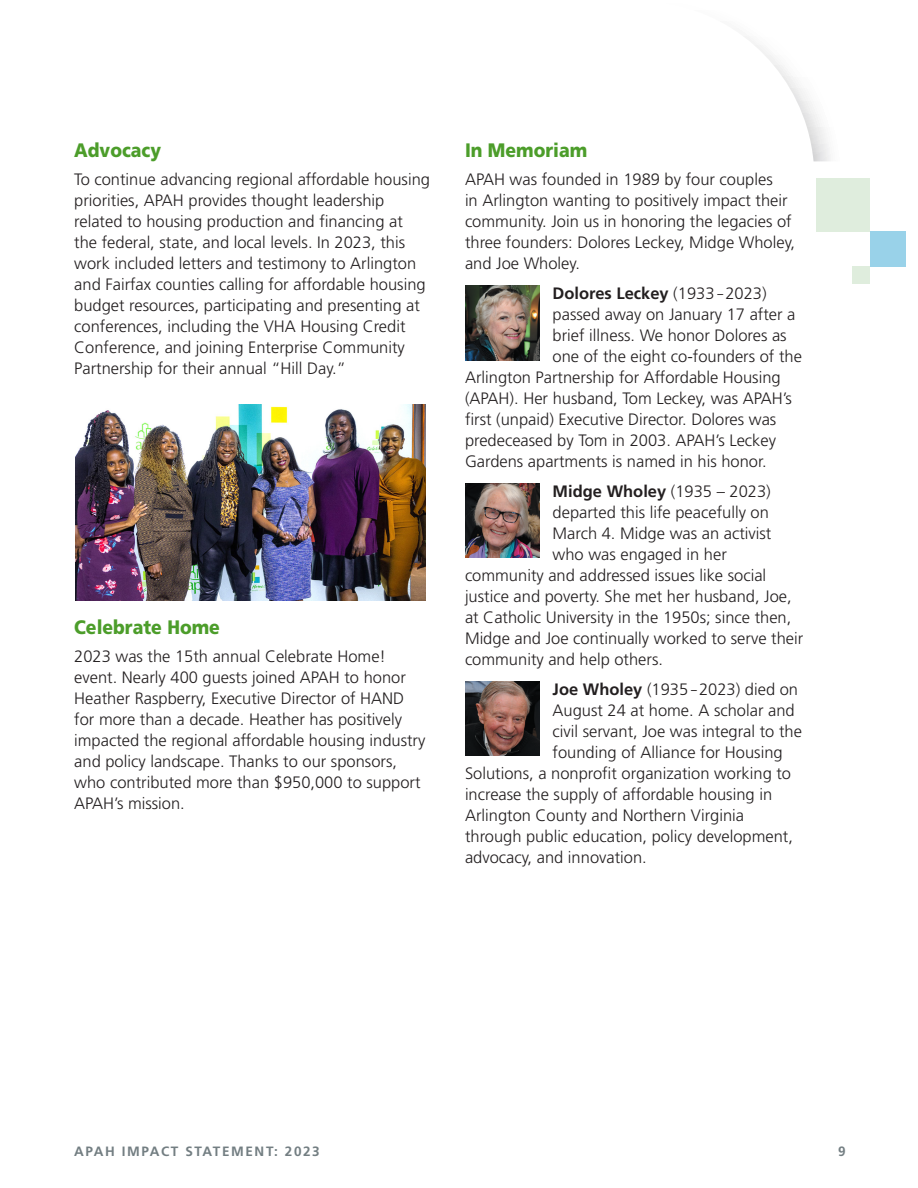
<style>
.page{position:relative;width:918px;height:1188px;background:#fff}
.page>*{position:absolute;margin:0;border:0;box-sizing:border-box;transform-origin:0 0}
.H2-green{font:900 19.5px "Frutiger LT Std";color:#4c9d2a;scale:.9 1}
.body_copy{font:300 16.5px/21px "Frutiger LT Std";color:#231f20}
.body_copy-2{font:700 16.5px "Frutiger LT Std";color:#231f20}
.t1{font:700 13.5px "Frutiger LT Std";letter-spacing:.12em;color:#737e82}
.s1{font-weight:300}
.s2{font-weight:700}
</style>
<div class="page">
<svg style="left:744px;top:36px;width:86px;height:125px"></svg>
<div style="left:870px;top:231px;width:35px;height:35px;background:#99d2e9"></div>
<div style="left:852px;top:266px;width:18px;height:18px;background:#dfeddd"></div>
<div style="left:816px;top:178px;width:53px;height:54px;background:#dfeddd"></div>
<img style="left:75px;top:405px;width:351px;height:195px">
<img style="left:465px;top:286px;width:74px;height:74px">
<img style="left:465px;top:484px;width:74px;height:74px">
<img style="left:465px;top:682px;width:74px;height:74px">
<p class="H2-green" style="left:74px;top:139px;width:98px">Advocacy</p>
<p class="body_copy" style="left:74px;top:169px;width:357px">To continue advancing regional affordable housing priorities, APAH provides thought leadership related to housing production and financing at<br>the federal, state, and local levels. In 2023, this work included letters and testimony to Arlington and Fairfax counties calling for affordable housing budget resources, participating and presenting at conferences, including the VHA Housing Credit Conference, and joining Enterprise Community Partnership for their annual “Hill Day.”</p>
<p class="H2-green" style="left:74px;top:616px;width:164px">Celebrate Home</p>
<p class="body_copy" style="left:74px;top:646px;width:353px">2023 was the 15th annual Celebrate Home! event. Nearly 400 guests joined APAH to honor Heather Raspberry, Executive Director of HAND for more than a decade. Heather has positively impacted the regional affordable housing industry and policy landscape. Thanks to our sponsors, who contributed more than $950,000 to support APAH’s mission.</p>
<p class="H2-green" style="left:465px;top:139px;width:138px">In Memoriam</p>
<p class="body_copy" style="left:465px;top:169px;width:332px">APAH was founded in 1989 by four couples<br>in Arlington wanting to positively impact their community. Join us in honoring the legacies of three founders: Dolores Leckey, Midge Wholey, and Joe Wholey.</p>
<p class="body_copy-2" style="left:553px;top:283px;width:216px">Dolores Leckey <span class="s1">(1933 – 2023)</span></p>
<p class="body_copy" style="left:553px;top:304px;width:244px">passed away on January 17 after a</p>
<p class="body_copy" style="left:553px;top:325px;width:236px">brief illness. We honor Dolores as</p>
<p class="body_copy" style="left:553px;top:346px;width:251px">one of the eight co-founders of the</p>
<p class="body_copy" style="left:465px;top:367px;width:317px">Arlington Partnership for Affordable Housing</p>
<p class="body_copy" style="left:465px;top:388px;width:329px">(APAH). Her husband, Tom Leckey, was APAH’s</p>
<p class="body_copy" style="left:465px;top:409px;width:313px">first (unpaid) Executive Director. Dolores was</p>
<p class="body_copy" style="left:465px;top:430px;width:313px">predeceased by Tom in 2003. APAH’s Leckey</p>
<p class="body_copy" style="left:465px;top:451px;width:303px">Gardens apartments is named in his honor.</p>
<p class="body_copy-2" style="left:553px;top:481px;width:220px">Midge Wholey <span class="s1">(1935 – 2023)</span></p>
<p class="body_copy" style="left:553px;top:502px;width:218px">departed this life peacefully on</p>
<p class="body_copy" style="left:553px;top:523px;width:220px">March 4. Midge was an activist</p>
<p class="body_copy" style="left:553px;top:544px;width:176px">who was engaged in her</p>
<p class="body_copy" style="left:465px;top:565px;width:303px">community and addressed issues like social</p>
<p class="body_copy" style="left:465px;top:586px;width:328px">justice and poverty. She met her husband, Joe,</p>
<p class="body_copy" style="left:465px;top:607px;width:328px">at Catholic University in the 1950s; since then,</p>
<p class="body_copy" style="left:465px;top:628px;width:340px">Midge and Joe continually worked to serve their</p>
<p class="body_copy" style="left:465px;top:649px;width:200px">community and help others.</p>
<p class="body_copy" style="left:553px;top:679px;width:247px"><span class="s2">Joe Wholey</span> (1935 – 2023) died on</p>
<p class="body_copy" style="left:553px;top:700px;width:244px">August 24 at home. A scholar and</p>
<p class="body_copy" style="left:553px;top:721px;width:251px">civil servant, Joe was integral to the</p>
<p class="body_copy" style="left:553px;top:742px;width:232px">founding of Alliance for Housing</p>
<p class="body_copy" style="left:465px;top:763px;width:328px">Solutions, a nonprofit organization working to</p>
<p class="body_copy" style="left:465px;top:784px;width:309px">increase the supply of affordable housing in</p>
<p class="body_copy" style="left:465px;top:805px;width:281px">Arlington County and Northern Virginia</p>
<p class="body_copy" style="left:465px;top:826px;width:329px">through public education, policy development,</p>
<p class="body_copy" style="left:465px;top:847px;width:183px">advocacy, and innovation.</p>
<p class="t1" style="left:74px;top:1143px;width:247px">APAH IMPACT STATEMENT: 2023</p>
<p class="t1" style="left:838px;top:1143px;width:9px">9</p>
</div>
